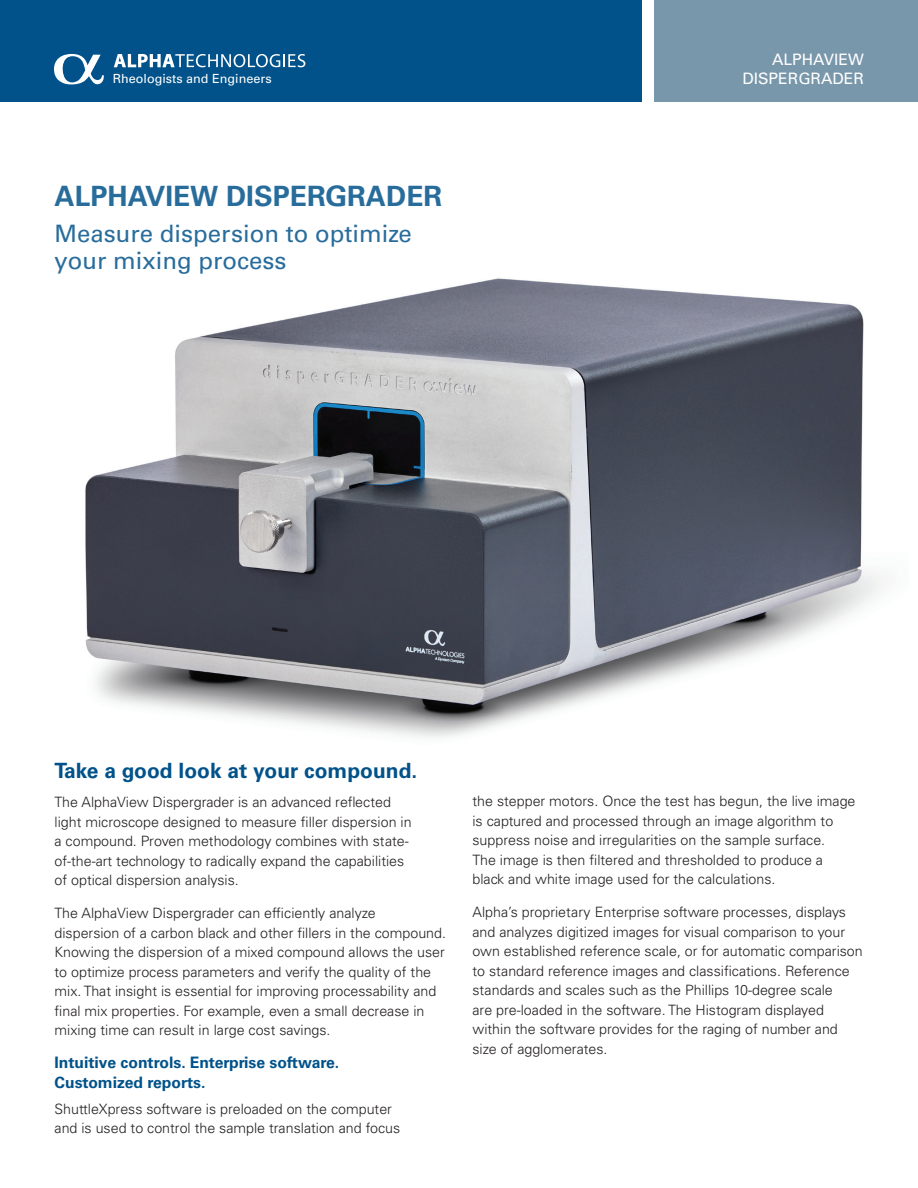
<style>
.page{position:relative;width:918px;height:1188px;background:#fff}
.page>*{position:absolute;margin:0;border:0;box-sizing:border-box;transform-origin:0 0}
.t1{font:700 28.05px "Univers LT Std";color:#01528a}
.t2{font:24px/27px "Univers LT Std";color:#01528a}
.t3{font:700 21px "Univers LT Std";color:#01528a}
.t4{font:700 15.75px/19.5px "Univers LT Std";color:#01528a}
.t5{font:15.75px/18.6px "Univers LT Std";color:#fff;text-align:right}
.t6{font:300 14.25px/19.5px "Univers LT Std";color:#231f20}
.t7{font:12.6px "Univers LT Std";color:#fff}
</style>
<div class="page">
<div style="left:0;top:0;width:641px;height:101px;background:#01528a"></div>
<div style="left:655px;top:0;width:263px;height:101px;background:#7997ab"></div>
<img style="left:85px;top:278px;width:800px;height:460px">
<svg style="left:114px;top:54px;width:191px;height:13px"></svg>
<svg style="left:54px;top:54px;width:50px;height:31px"></svg>
<p class="t7" style="left:113px;top:71px;width:161px">Rheologists and Engineers</p>
<h1 class="t1" style="left:55px;top:180px;width:389px">ALPHAVIEW DISPERGRADER</h1>
<h2 class="t2" style="left:55px;top:220px;width:359px">Measure dispersion to optimize your mixing process</h2>
<p class="t5" style="left:742px;top:51px;width:123px">ALPHAVIEW<br>DISPERGRADER</p>
<h3 class="t3" style="left:55px;top:758px;width:364px">Take a good look at your compound.</h3>
<p class="t6" style="left:55px;top:792px;width:359px">The AlphaView Dispergrader is an advanced reflected light microscope designed to measure filler dispersion in a compound. Proven methodology combines with state&shy;of-the-art technology to radically expand the capabilities of optical dispersion analysis.</p>
<p class="t6" style="left:55px;top:903px;width:393px">The AlphaView Dispergrader can efficiently analyze<br>dispersion of a carbon black and other fillers in the compound.<br>Knowing the dispersion of a mixed compound allows the user to optimize process parameters and verify the quality of the mix. That insight is essential for improving processability and final mix properties. For example, even a small decrease in mixing time can result in large cost savings.</p>
<p class="t4" style="left:55px;top:1053px;width:286px">Intuitive controls. Enterprise software.<br>Customized reports.</p>
<p class="t6" style="left:55px;top:1099px;width:347px">ShuttleXpress software is preloaded on the computer and is used to control the sample translation and focus</p>
<p class="t6" style="left:472px;top:792px;width:385px">the stepper motors. Once the test has begun, the live image is captured and processed through an image algorithm to suppress noise and irregularities on the sample surface.<br>The image is then filtered and thresholded to produce a black and white image used for the calculations.</p>
<p class="t6" style="left:472px;top:903px;width:392px">Alpha’s proprietary Enterprise software processes, displays and analyzes digitized images for visual comparison to your own established reference scale, or for automatic comparison to standard reference images and classifications. Reference standards and scales such as the Phillips 10-degree scale<br>are pre-loaded in the software. The Histogram displayed within the software provides for the raging of number and size of agglomerates.</p>
</div>
